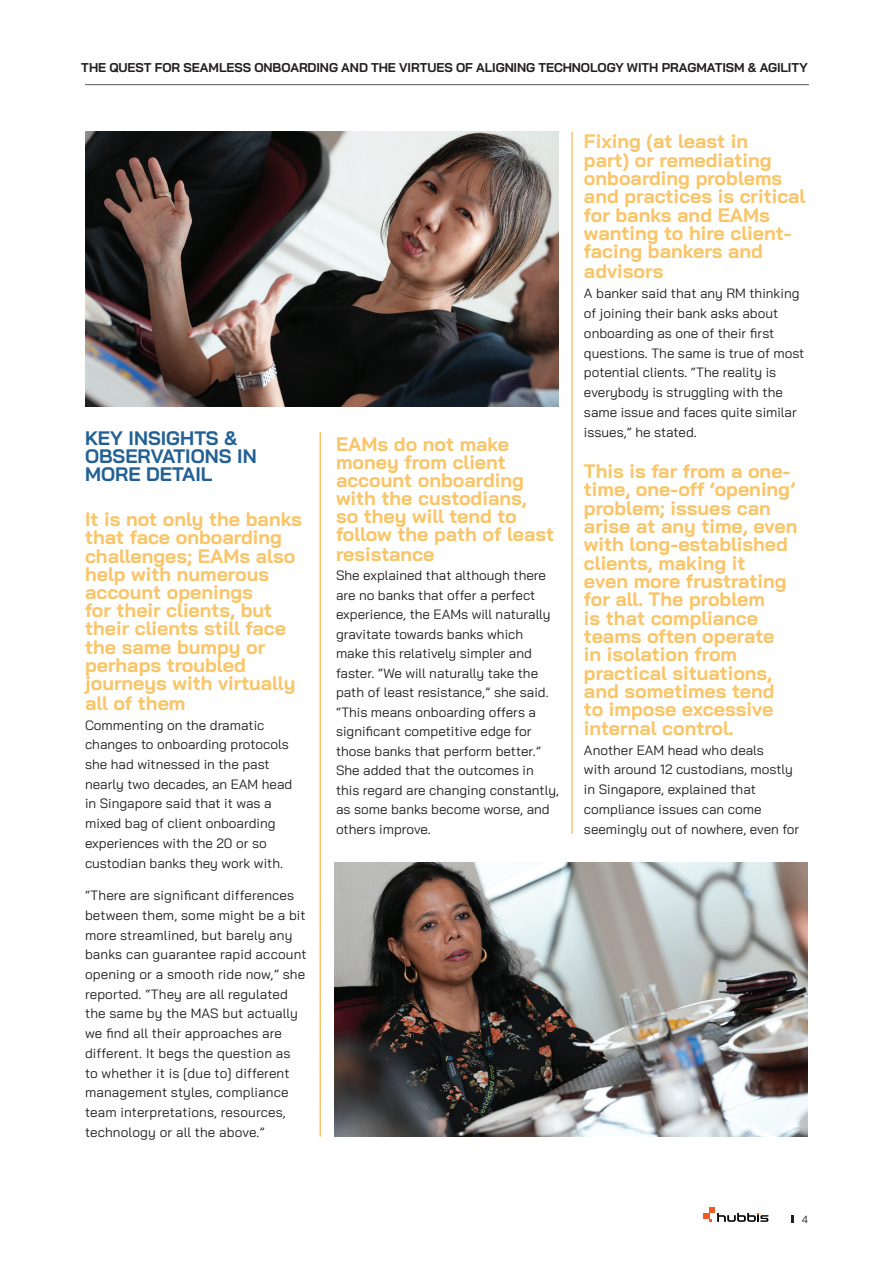
<style>
.page{position:relative;width:893px;height:1263px;background:#fff}
.page>*{position:absolute;margin:0;border:0;box-sizing:border-box;transform-origin:0 0}
.t1{font:700 19.5px/18.3px "Bai Jamjuree";color:#f9c569}
.t2{font:700 19.5px/18.1px "Bai Jamjuree";color:#236195}
.t3{font:13.5px/19.6px "Bai Jamjuree";color:#231f20}
.t4{font:700 12.75px "Bai Jamjuree";letter-spacing:-.005em;color:#231f20}
.t5{font:10.5px "Bai Jamjuree";color:#231f20}
</style>
<div class="page">
<svg style="left:703px;top:1207px;width:65px;height:15px"></svg>
<svg style="left:791px;top:1215px;width:3px;height:8px"></svg>
<hr style="left:319px;top:432px;width:2px;height:705px;background:#f9c569">
<hr style="left:571px;top:132px;width:2px;height:702px;background:#f9c569">
<img style="left:85px;top:132px;width:473px;height:274px">
<img style="left:334px;top:862px;width:474px;height:275px">
<hr style="left:85px;top:84px;width:724px;height:1px;background:#57585a">
<p class="t4" style="left:81px;top:60px;width:728px">THE QUEST FOR SEAMLESS ONBOARDING AND THE VIRTUES OF ALIGNING TECHNOLOGY WITH PRAGMATISM &amp; AGILITY</p>
<h1 class="t2" style="left:85px;top:429px;width:173px">KEY INSIGHTS &amp;<br>OBSERVATIONS IN<br>MORE DETAIL</h1>
<h1 class="t1" style="left:85px;top:510px;width:218px">It is not only the banks that face onboarding challenges; EAMs also help with numerous account openings<br>for their clients, but their clients still face the same bumpy or perhaps troubled journeys with virtually all of them</h1>
<p class="t3" style="left:85px;top:715px;width:209px">Commenting on the dramatic changes to onboarding protocols she had witnessed in the past nearly two decades, an EAM head in Singapore said that it was a mixed bag of client onboarding experiences with the 20 or so custodian banks they work with.</p>
<p class="t3" style="left:85px;top:885px;width:223px">“There are significant differences between them, some might be a bit more streamlined, but barely any banks can guarantee rapid account opening or a smooth ride now,” she reported. “They are all regulated the same by the MAS but actually we find all their approaches are different. It begs the question as<br>to whether it is [due to] different management styles, compliance team interpretations, resources, technology or all the above.”</p>
<h1 class="t1" style="left:336px;top:435px;width:220px">EAMs do not make money from client account onboarding with the custodians,<br>so they will tend to follow the path of least resistance</h1>
<p class="t3" style="left:336px;top:566px;width:225px">She explained that although there are no banks that offer a perfect experience, the EAMs will naturally gravitate towards banks which make this relatively simpler and faster. “We will naturally take the path of least resistance,” she said. “This means onboarding offers a significant competitive edge for those banks that perform better.”<br>She added that the outcomes in this regard are changing constantly, as some banks become worse, and others improve.</p>
<h1 class="t1" style="left:584px;top:132px;width:223px">Fixing (at least in<br>part) or remediating onboarding problems and practices is critical for banks and EAMs wanting to hire client&shy;facing bankers and advisors</h1>
<p class="t3" style="left:584px;top:283px;width:222px">A banker said that any RM thinking of joining their bank asks about onboarding as one of their first questions. The same is true of most potential clients. “The reality is everybody is struggling with the same issue and faces quite similar issues,” he stated.</p>
<p class="t1" style="left:584px;top:462px;width:215px">This is far from a one&shy;time, one-off ‘opening’ problem; issues can arise at any time, even with long-established clients, making it<br>even more frustrating for all. The problem<br>is that compliance teams often operate<br>in isolation from practical situations, and sometimes tend to impose excessive internal control.</p>
<p class="t3" style="left:584px;top:740px;width:217px">Another EAM head who deals<br>with around 12 custodians, mostly in Singapore, explained that compliance issues can come seemingly out of nowhere, even for</p>
<p class="t5" style="left:802px;top:1210px;width:8px">4</p>
</div>
